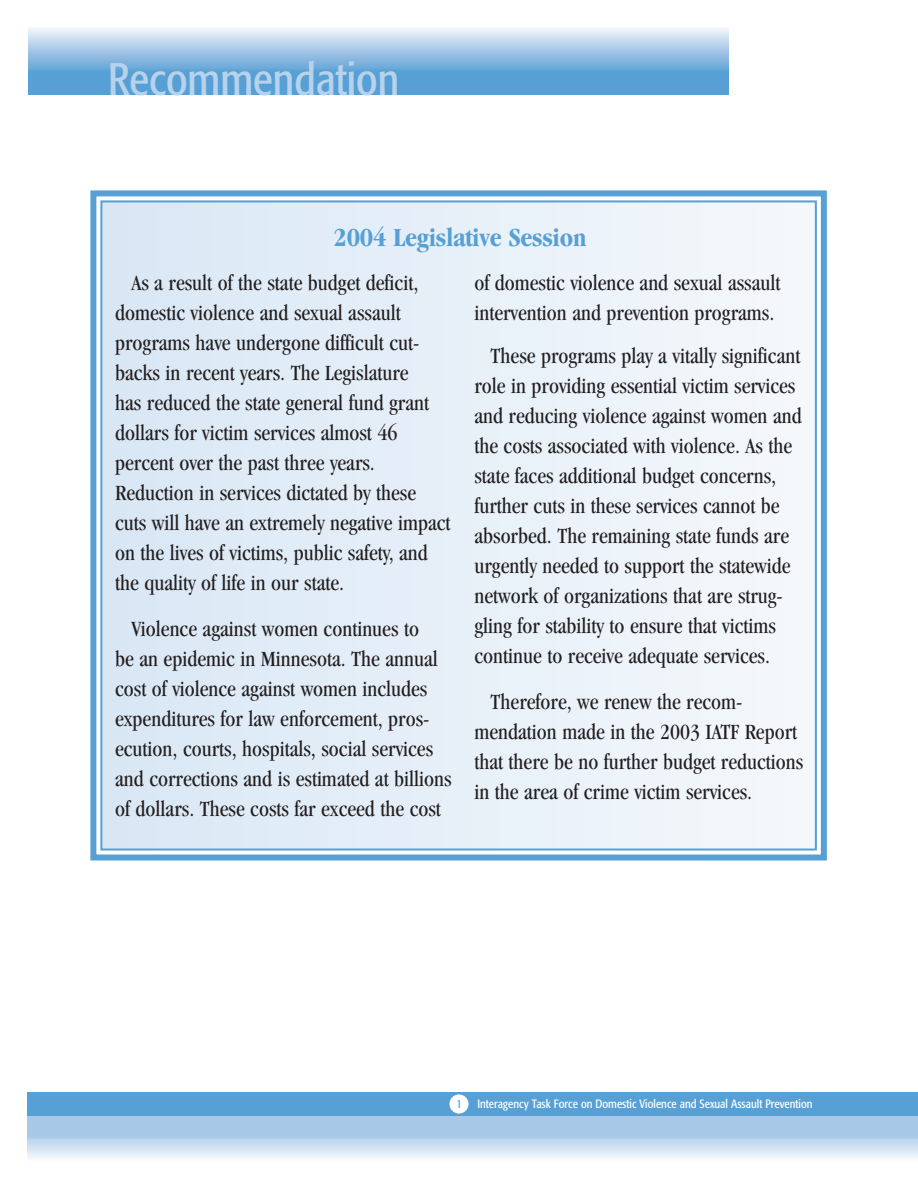
<style>
.page{position:relative;width:918px;height:1188px;background:#fff}
.page>*{position:absolute;margin:0;border:0;box-sizing:border-box;transform-origin:0 0}
.t1{font:condensed 45px "Formata";color:#b8d2ec}
.t2{font:700 condensed 27px "Garamond";letter-spacing:-.01em;color:#56a0d5}
.t3{font:condensed 22.5px/30px "Garamond";color:#231f20}
.t4{font:condensed 12px "Formata";color:#fff}
.t5{font:condensed 12px "Formata";color:#56a0d5}
</style>
<div class="page">
<div style="left:101px;top:201px;width:30px;height:649px;background:#d9e7f4"></div>
<div style="left:128px;top:201px;width:32px;height:649px;background:#dae7f4"></div>
<div style="left:156px;top:201px;width:33px;height:649px;background:#dbe8f5"></div>
<div style="left:185px;top:201px;width:32px;height:649px;background:#ddeaf6"></div>
<div style="left:213px;top:201px;width:33px;height:649px;background:#deeaf6"></div>
<div style="left:242px;top:201px;width:33px;height:649px;background:#dfebf7"></div>
<div style="left:271px;top:201px;width:32px;height:649px;background:#e0ecf7"></div>
<div style="left:299px;top:201px;width:33px;height:649px;background:#e1ecf7"></div>
<div style="left:328px;top:201px;width:32px;height:649px;background:#e3edf7"></div>
<div style="left:356px;top:201px;width:33px;height:649px;background:#e4eef8"></div>
<div style="left:385px;top:201px;width:33px;height:649px;background:#e5eef8"></div>
<div style="left:414px;top:201px;width:32px;height:649px;background:#e6eff8"></div>
<div style="left:442px;top:201px;width:33px;height:649px;background:#e7f0f8"></div>
<div style="left:471px;top:201px;width:33px;height:649px;background:#e8f0f8"></div>
<div style="left:500px;top:201px;width:32px;height:649px;background:#e9f1f9"></div>
<div style="left:528px;top:201px;width:33px;height:649px;background:#eaf2f9"></div>
<div style="left:557px;top:201px;width:32px;height:649px;background:#ecf2f9"></div>
<div style="left:585px;top:201px;width:33px;height:649px;background:#ecf3fa"></div>
<div style="left:614px;top:201px;width:33px;height:649px;background:#edf4fa"></div>
<div style="left:643px;top:201px;width:32px;height:649px;background:#eef4fa"></div>
<div style="left:671px;top:201px;width:33px;height:649px;background:#f0f5fa"></div>
<div style="left:700px;top:201px;width:32px;height:649px;background:#f1f6fb"></div>
<div style="left:729px;top:201px;width:32px;height:649px;background:#f2f6fb"></div>
<div style="left:757px;top:201px;width:33px;height:649px;background:#f3f7fb"></div>
<div style="left:786px;top:201px;width:30px;height:649px;background:#f4f8fb"></div>
<div style="left:90px;top:190px;width:737px;height:671px;border:6px solid #56a0d5"></div>
<div style="left:28px;top:69px;width:701px;height:25px;background:#56a0d5"></div>
<hr style="left:28px;top:68px;width:701px;height:3px;background:#60a6d7">
<hr style="left:28px;top:66px;width:701px;height:3px;background:#6aa8d9">
<hr style="left:28px;top:64px;width:701px;height:3px;background:#70abda">
<hr style="left:28px;top:62px;width:701px;height:3px;background:#77afdc">
<hr style="left:28px;top:60px;width:701px;height:3px;background:#7eb2dd">
<hr style="left:28px;top:59px;width:701px;height:3px;background:#82b3dd">
<hr style="left:28px;top:58px;width:701px;height:3px;background:#86b5df">
<hr style="left:28px;top:56px;width:701px;height:3px;background:#8bb8e0">
<hr style="left:28px;top:54px;width:701px;height:3px;background:#93bce2">
<hr style="left:28px;top:52px;width:701px;height:3px;background:#99bfe3">
<hr style="left:28px;top:50px;width:701px;height:3px;background:#a1c4e5">
<hr style="left:28px;top:48px;width:701px;height:3px;background:#a6c7e6">
<hr style="left:28px;top:47px;width:701px;height:3px;background:#aac9e8">
<hr style="left:28px;top:45px;width:701px;height:3px;background:#b0ceea">
<hr style="left:28px;top:44px;width:701px;height:3px;background:#b4d0ea">
<hr style="left:28px;top:42px;width:701px;height:3px;background:#bbd4ec">
<hr style="left:28px;top:40px;width:701px;height:3px;background:#c1d8ee">
<hr style="left:28px;top:39px;width:701px;height:3px;background:#c6daf0">
<hr style="left:28px;top:37px;width:701px;height:3px;background:#cddff1">
<hr style="left:28px;top:35px;width:701px;height:3px;background:#d3e3f3">
<hr style="left:28px;top:34px;width:701px;height:3px;background:#d8e6f4">
<hr style="left:28px;top:32px;width:701px;height:3px;background:#dfebf7">
<hr style="left:28px;top:31px;width:701px;height:3px;background:#e4eef8">
<hr style="left:28px;top:29px;width:701px;height:3px;background:#eaf2f9">
<hr style="left:28px;top:28px;width:701px;height:3px;background:#eef4fa">
<hr style="left:28px;top:27px;width:701px;height:3px;background:#f2f6fb">
<hr style="left:28px;top:27px;width:701px;height:2px;background:#f6f9fc">
<div style="left:27px;top:1115px;width:891px;height:24px;background:#a8c8e7"></div>
<hr style="left:27px;top:1136px;width:891px;height:4px;background:#b1ceea">
<hr style="left:27px;top:1139px;width:891px;height:4px;background:#bad3ec">
<hr style="left:27px;top:1141px;width:891px;height:3px;background:#bfd6ed">
<hr style="left:27px;top:1143px;width:891px;height:3px;background:#c6daf0">
<hr style="left:27px;top:1145px;width:891px;height:3px;background:#cddff1">
<hr style="left:27px;top:1147px;width:891px;height:3px;background:#d2e2f2">
<hr style="left:27px;top:1149px;width:891px;height:3px;background:#d9e7f4">
<hr style="left:27px;top:1151px;width:891px;height:3px;background:#e0ecf7">
<hr style="left:27px;top:1152px;width:891px;height:3px;background:#e4eef8">
<hr style="left:27px;top:1154px;width:891px;height:3px;background:#eaf2f9">
<hr style="left:27px;top:1156px;width:891px;height:4px;background:#f1f6fb">
<hr style="left:27px;top:1158px;width:891px;height:2px;background:#f9fbfd">
<div style="left:27px;top:1093px;width:891px;height:23px;background:#56a0d5"></div>
<div style="left:449px;top:1094px;width:20px;height:20px;background:#fff;border-radius:50%"></div>
<h1 class="t1" style="left:108px;top:60px;width:293px">Recommendation</h1>
<p class="t2" style="left:333px;top:227px;width:255px">2004 Legislative Session</p>
<p class="t3" style="left:115px;top:270px;width:337px;text-indent:16px">As a result of the state budget deficit, domestic violence and sexual assault programs have undergone difficult cut&shy;backs in recent years. The Legislature<br>has reduced the state general fund grant dollars for victim services almost 46 percent over the past three years.<br>Reduction in services dictated by these cuts will have an extremely negative impact on the lives of victims, public safety, and the quality of life in our state.</p>
<p class="t3" style="left:115px;top:616px;width:338px;text-indent:16px">Violence against women continues to<br>be an epidemic in Minnesota. The annual cost of violence against women includes expenditures for law enforcement, pros&shy;ecution, courts, hospitals, social services and corrections and is estimated at billions of dollars. These costs far exceed the cost</p>
<p class="t3" style="left:474px;top:269px;width:308px">of domestic violence and sexual assault intervention and prevention programs.</p>
<p class="t3" style="left:474px;top:342px;width:329px;text-indent:16px">These programs play a vitally significant role in providing essential victim services and reducing violence against women and the costs associated with violence. As the state faces additional budget concerns, further cuts in these services cannot be absorbed. The remaining state funds are urgently needed to support the statewide network of organizations that are strug&shy;gling for stability to ensure that victims continue to receive adequate services.</p>
<p class="t3" style="left:474px;top:688px;width:330px;text-indent:16px">Therefore, we renew the recom&shy;mendation made in the 2003 IATF Report that there be no further budget reductions in the area of crime victim services.</p>
<p class="t5" style="left:456px;top:1099px;width:7px">1</p>
<p class="t4" style="left:477px;top:1099px;width:337px">Interagency Task Force on Domestic Violence and Sexual Assault Prevention</p>
</div>
